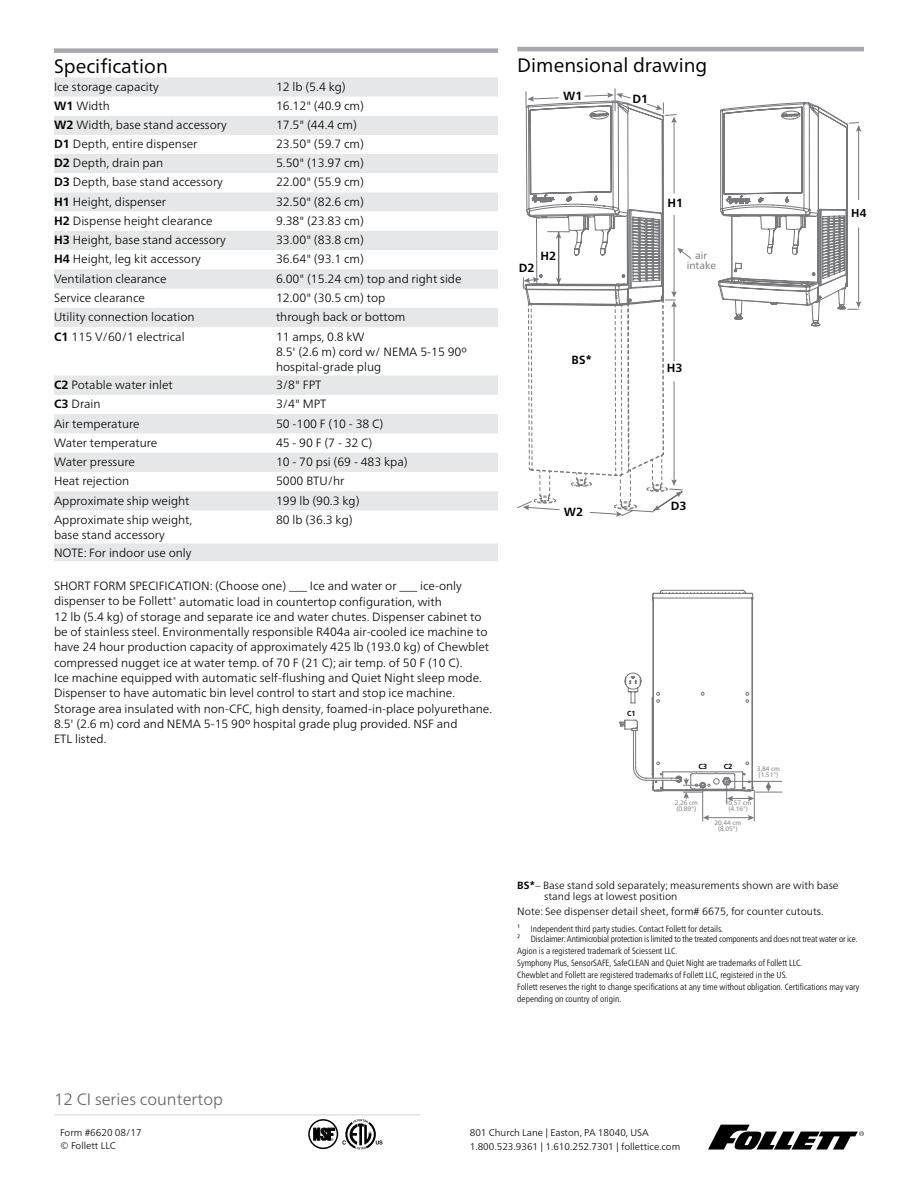
<style>
.page{position:relative;width:918px;height:1188px;background:#fff}
.page>*{position:absolute;margin:0;border:0;box-sizing:border-box;transform-origin:0 0}
.t1{font:19.5px "Frutiger Neue LT Pro";color:#000}
.t2{font:300 16.5px "Frutiger Neue LT Pro";color:#636466}
.t3{font:300 12px/15.3px "Frutiger Neue LT Pro";color:#000}
.t4{font:700 11.85px "Frutiger Neue LT Pro";color:#000}
.t5{font:700 11.4px "Frutiger Neue LT Pro";color:#000}
.t6{font:300 10.5px/10.5px "Frutiger Neue LT Pro";color:#000}
.t7{font:10.35px/10.4px "Frutiger Neue LT Pro";color:#77787b;text-align:center}
.t8{font:300 9.75px/13.5px "Frutiger Neue LT Pro";color:#000}
.t9{font:300 condensed 9px/12px "Frutiger Neue LT Pro";color:#000}
.t10{font:300 condensed 9px/10.5px "Frutiger Neue LT Pro";letter-spacing:-.02em;color:#000}
.t11{font:700 7.35px "Frutiger Neue LT Pro";color:#000}
.t12{font:700 7.35px "Frutiger Neue LT Pro";color:#000;scale:.95 1}
.t13{font:6.45px/6.4px "Frutiger Neue LT Pro";color:#77787b}
.s1{font-weight:700}
</style>
<div class="page">
<hr style="left:54px;top:1114px;width:144px;height:1px;background:#d1d3d4">
<hr style="left:198px;top:1114px;width:222px;height:1px;background:#d1d3d4">
<svg style="left:54px;top:77px;width:444px;height:20px;background:#e7e8e9"></svg>
<svg style="left:54px;top:116px;width:444px;height:445px"></svg>
<div style="left:54px;top:48px;width:222px;height:5px;background:#a7a9ac"></div>
<div style="left:276px;top:48px;width:222px;height:5px;background:#a7a9ac"></div>
<hr style="left:517px;top:47px;width:347px;height:4px;background:#a7a9ac">
<svg style="left:523px;top:89px;width:161px;height:428px"></svg>
<svg style="left:619px;top:590px;width:163px;height:232px"></svg>
<svg style="left:718px;top:102px;width:143px;height:225px"></svg>
<svg style="left:309px;top:1120px;width:28px;height:28px"></svg>
<div style="left:308px;top:1119px;width:30px;height:30px;border:2px solid #000;border-radius:50%"></div>
<svg style="left:313px;top:1128px;width:22px;height:13px"></svg>
<svg style="left:342px;top:1119px;width:41px;height:30px"></svg>
<svg style="left:708px;top:1125px;width:156px;height:25px"></svg>
<h1 class="t1" style="left:54px;top:55px;width:115px">Specification</h1>
<p class="t3" style="left:54px;top:79px;width:106px">Ice storage capacity</p>
<p class="t3" style="left:276px;top:79px;width:71px">12 lb (5.4 kg)</p>
<p class="t3" style="left:54px;top:98px;width:57px"><span class="s1">W1</span> Width</p>
<p class="t3" style="left:276px;top:98px;width:89px">16.12" (40.9 cm)</p>
<p class="t3" style="left:54px;top:117px;width:174px"><span class="s1">W2</span> Width, base stand accessory</p>
<p class="t3" style="left:276px;top:117px;width:83px">17.5" (44.4 cm)</p>
<p class="t3" style="left:54px;top:136px;width:145px"><span class="s1">D1</span> Depth, entire dispenser</p>
<p class="t3" style="left:276px;top:136px;width:89px">23.50" (59.7 cm)</p>
<p class="t3" style="left:54px;top:155px;width:111px"><span class="s1">D2</span> Depth, drain pan</p>
<p class="t3" style="left:276px;top:155px;width:89px">5.50" (13.97 cm)</p>
<p class="t3" style="left:54px;top:175px;width:170px"><span class="s1">D3</span> Depth, base stand accessory</p>
<p class="t3" style="left:276px;top:175px;width:89px">22.00" (55.9 cm)</p>
<p class="t3" style="left:54px;top:194px;width:114px"><span class="s1">H1</span> Height, dispenser</p>
<p class="t3" style="left:276px;top:194px;width:89px">32.50" (82.6 cm)</p>
<p class="t3" style="left:54px;top:213px;width:160px"><span class="s1">H2</span> Dispense height clearance</p>
<p class="t3" style="left:276px;top:213px;width:89px">9.38" (23.83 cm)</p>
<p class="t3" style="left:54px;top:232px;width:173px"><span class="s1">H3</span> Height, base stand accessory</p>
<p class="t3" style="left:276px;top:232px;width:89px">33.00" (83.8 cm)</p>
<p class="t3" style="left:54px;top:252px;width:148px"><span class="s1">H4</span> Height, leg kit accessory</p>
<p class="t3" style="left:276px;top:252px;width:89px">36.64" (93.1 cm)</p>
<p class="t3" style="left:54px;top:271px;width:114px">Ventilation clearance</p>
<p class="t3" style="left:276px;top:271px;width:187px">6.00" (15.24 cm) top and right side</p>
<p class="t3" style="left:54px;top:290px;width:93px">Service clearance</p>
<p class="t3" style="left:276px;top:290px;width:111px">12.00" (30.5 cm) top</p>
<p class="t3" style="left:54px;top:309px;width:142px">Utility connection location</p>
<p class="t3" style="left:276px;top:309px;width:131px">through back or bottom</p>
<p class="t3" style="left:54px;top:329px;width:132px"><span class="s1">C1</span> 115 V/60/1 electrical</p>
<p class="t3" style="left:276px;top:329px;width:192px">11 amps, 0.8 kW<br>8.5' (2.6 m) cord w/ NEMA 5-15 90º hospital‑grade plug</p>
<p class="t3" style="left:54px;top:377px;width:120px"><span class="s1">C2</span> Potable water inlet</p>
<p class="t3" style="left:276px;top:377px;width:47px">3/8" FPT</p>
<p class="t3" style="left:54px;top:396px;width:48px"><span class="s1">C3</span> Drain</p>
<p class="t3" style="left:276px;top:396px;width:52px">3/4" MPT</p>
<p class="t3" style="left:54px;top:416px;width:87px">Air temperature</p>
<p class="t3" style="left:276px;top:416px;width:109px">50 -100 F (10 - 38 C)</p>
<p class="t3" style="left:54px;top:435px;width:105px">Water temperature</p>
<p class="t3" style="left:276px;top:435px;width:98px">45 - 90 F (7 - 32 C)</p>
<p class="t3" style="left:54px;top:454px;width:83px">Water pressure</p>
<p class="t3" style="left:276px;top:454px;width:133px">10 - 70 psi (69 - 483 kpa)</p>
<p class="t3" style="left:54px;top:473px;width:77px">Heat rejection</p>
<p class="t3" style="left:276px;top:473px;width:70px">5000 BTU/hr</p>
<p class="t3" style="left:54px;top:493px;width:137px">Approximate ship weight</p>
<p class="t3" style="left:276px;top:493px;width:85px">199 lb (90.3 kg)</p>
<p class="t3" style="left:54px;top:512px;width:140px">Approximate ship weight, base stand accessory</p>
<p class="t3" style="left:276px;top:512px;width:78px">80 lb (36.3 kg)</p>
<p class="t3" style="left:54px;top:545px;width:139px">NOTE: For indoor use only</p>
<p class="t3" style="left:54px;top:578px;width:440px">SHORT FORM SPECIFICATION: (Choose one) ___ Ice and water or ___ ice-only dispenser to be Follett<sup>®</sup> automatic load in countertop configuration, with<br>12 lb (5.4 kg) of storage and separate ice and water chutes. Dispenser cabinet to be of stainless steel. Environmentally responsible R404a air-cooled ice machine to have 24 hour production capacity of approximately 425 lb (193.0 kg) of Chewblet compressed nugget ice at water temp. of 70 F (21 C); air temp. of 50 F (10 C).<br>Ice machine equipped with automatic self-flushing and Quiet Night sleep mode.<br>Dispenser to have automatic bin level control to start and stop ice machine.<br>Storage area insulated with non-CFC, high density, foamed‑in‑place polyurethane.<br>8.5' (2.6 m) cord and NEMA 5-15 90º hospital grade plug provided. NSF and<br>ETL listed.</p>
<h1 class="t1" style="left:517px;top:53px;width:192px">Dimensional drawing</h1>
<p class="t4" style="left:563px;top:89px;width:21px">W1</p>
<p class="t4" style="left:540px;top:249px;width:17px">H2</p>
<p class="t4" style="left:519px;top:261px;width:17px">D2</p>
<p class="t4" style="left:572px;top:352px;width:22px">BS*</p>
<p class="t4" style="left:632px;top:92px;width:17px">D1</p>
<p class="t4" style="left:668px;top:196px;width:17px">H1</p>
<p class="t7" style="left:687px;top:250px;width:31px">air intake</p>
<p class="t4" style="left:667px;top:361px;width:17px">H3</p>
<p class="t4" style="left:564px;top:505px;width:21px">W2</p>
<p class="t4" style="left:671px;top:498px;width:17px">D3</p>
<p class="t5" style="left:851px;top:206px;width:17px">H4</p>
<p class="t12" style="left:627px;top:709px;width:10px">C1</p>
<p class="t11" style="left:698px;top:762px;width:11px">C3</p>
<p class="t11" style="left:724px;top:762px;width:11px">C2</p>
<p class="t13" style="left:757px;top:765px;width:25px">3,84 cm (1.51")</p>
<p class="t13" style="left:675px;top:799px;width:25px">2,26 cm (0.89")</p>
<p class="t13" style="left:725px;top:799px;width:28px;text-align:center">10,57 cm (4.16")</p>
<p class="t13" style="left:714px;top:819px;width:28px;text-align:center">20,44 cm (8.05")</p>
<p class="t6" style="left:544px;top:880px;width:296px;text-indent:-27px"><span class="s1">BS*</span>– Base stand sold separately; measurements shown are with base stand legs at lowest position</p>
<p class="t6" style="left:517px;top:906px;width:308px">Note: See dispenser detail sheet, form# 6675, for counter cutouts.</p>
<p class="t10" style="left:517px;top:924px;width:342px">¹ Independent third party studies. Contact Follett for details.<br>² Disclaimer: Antimicrobial protection is limited to the treated components and does not treat water or ice.</p>
<p class="t9" style="left:517px;top:945px;width:343px">Agion is a registered trademark of Sciessent LLC.<br>Symphony Plus, SensorSAFE, SafeCLEAN and Quiet Night are trademarks of Follett LLC.<br>Chewblet and Follett are registered trademarks of Follett LLC, registered in the US.<br>Follett reserves the right to change specifications at any time without obligation. Certifications may vary depending on country of origin.</p>
<h2 class="t2" style="left:54px;top:1089px;width:171px">12 CI series countertop</h2>
<p class="t8" style="left:60px;top:1126px;width:83px">Form #6620 08/17 © Follett LLC</p>
<p class="t8" style="left:470px;top:1126px;width:212px">801 Church Lane | Easton, PA 18040, USA<br>1.800.523.9361 | 1.610.252.7301 | follettice.com</p>
</div>
